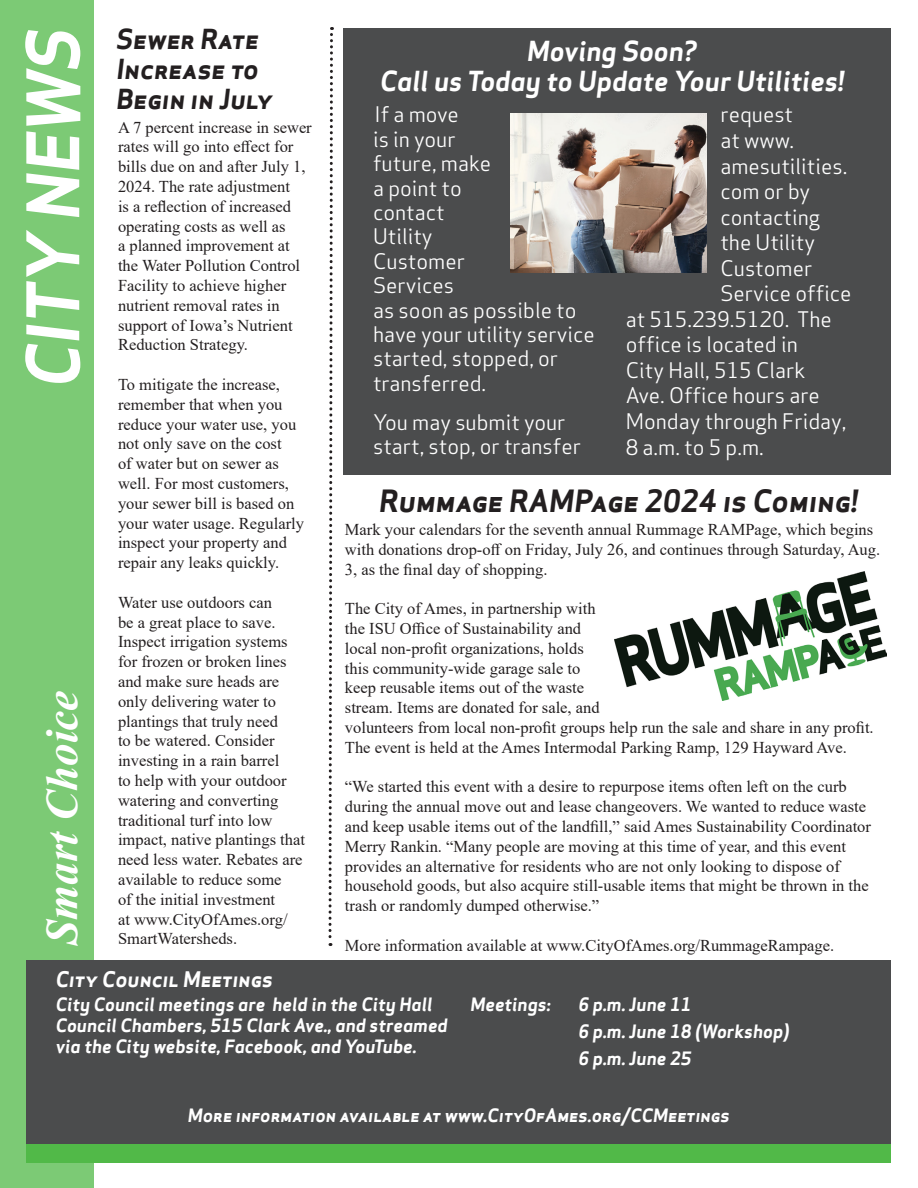
<style>
.page{position:relative;width:918px;height:1188px;background:#fff}
.page>*{position:absolute;margin:0;border:0;box-sizing:border-box;transform-origin:0 0}
.t1{font:italic 700 70.5px "Apex Sans";color:#fff}
.t2{font:italic 700 45px "Times New Roman";color:#fff}
.t3{font:italic 700 30px "Apex Sans";color:#231f20}
.t4{font:italic 700 27px/30px "Apex Sans";color:#fff;text-align:center}
.t5{font:italic 700 27px/30px "Apex Sans";color:#231f20}
.t6{font:21px/24.5px "Apex Sans";color:#fff}
.t7{font:italic 700 21px "Apex Sans";color:#fff}
.t8{font:italic 700 18px/21px "Apex Sans";color:#fff}
.t9{font:16.5px/19.8px "Times New Roman";color:#231f20}
</style>
<div class="page">
<svg style="left:328px;top:27px;width:6px;height:919px"></svg>
<div style="left:0;top:0;width:94px;height:1188px;background:#7cca75"></div>
<div style="left:27px;top:1144px;width:864px;height:19px;background:#51b948"></div>
<div style="left:27px;top:960px;width:864px;height:183px;background:#4b4c4d"></div>
<div style="left:343px;top:28px;width:548px;height:447px;background:#4b4c4d"></div>
<img style="left:511px;top:113px;width:196px;height:159px">
<img style="left:615px;top:571px;width:272px;height:129px">
<p class="t1" style="left:8px;top:387px;width:361px;rotate:-90deg">CITY NEWS</p>
<p class="t2" style="left:31px;top:945px;width:255px;rotate:-90deg">Smart Choice</p>
<p class="t5" style="left:117px;top:24px;width:158px">Sewer Rate<br>Increase to<br>Begin in July</p>
<p class="t9" style="left:118px;top:117px;width:195px">A 7 percent increase in sewer rates will go into effect for bills due on and after July 1,<br>2024. The rate adjustment<br>is a reflection of increased operating costs as well as<br>a planned improvement at the Water Pollution Control<br>Facility to achieve higher nutrient removal rates in support of Iowa’s Nutrient<br>Reduction Strategy.</p>
<p class="t9" style="left:118px;top:374px;width:188px">To mitigate the increase, remember that when you reduce your water use, you not only save on the cost<br>of water but on sewer as well. For most customers, your sewer bill is based on your water usage. Regularly inspect your property and repair any leaks quickly.</p>
<p class="t9" style="left:118px;top:592px;width:188px">Water use outdoors can<br>be a great place to save.<br>Inspect irrigation systems for frozen or broken lines and make sure heads are only delivering water to plantings that truly need<br>to be watered. Consider investing in a rain barrel<br>to help with your outdoor watering and converting traditional turf into low impact, native plantings that need less water. Rebates are available to reduce some<br>of the initial investment<br>at www.CityOfAmes.org/<br>SmartWatersheds.</p>
<p class="t7" style="left:56px;top:965px;width:219px">City Council Meetings</p>
<p class="t4" style="left:380px;top:36px;width:466px">Moving Soon?<br>Call us Today to Update Your Utilities!</p>
<p class="t6" style="left:373px;top:101px;width:223px">If a move<br>is in your<br>future, make<br>a point to<br>contact<br>Utility<br>Customer<br>Services<br>as soon as possible to have your utility service started, stopped, or transferred.</p>
<p class="t6" style="left:373px;top:408px;width:209px">You may submit your start, stop, or transfer</p>
<p class="t6" style="left:720px;top:101px;width:74px">request</p>
<p class="t6" style="left:720px;top:126px;width:75px">at www.</p>
<p class="t6" style="left:720px;top:152px;width:128px">amesutilities.</p>
<p class="t6" style="left:720px;top:177px;width:91px">com or by</p>
<p class="t6" style="left:720px;top:203px;width:101px">contacting</p>
<p class="t6" style="left:720px;top:228px;width:96px">the Utility</p>
<p class="t6" style="left:720px;top:254px;width:93px">Customer</p>
<p class="t6" style="left:720px;top:279px;width:133px">Service office</p>
<p class="t6" style="left:626px;top:305px;width:208px">at 515.239.5120. The</p>
<p class="t6" style="left:626px;top:330px;width:174px">office is located in</p>
<p class="t6" style="left:626px;top:356px;width:181px">City Hall, 515 Clark</p>
<p class="t6" style="left:626px;top:382px;width:196px">Ave. Office hours are</p>
<p class="t6" style="left:626px;top:407px;width:222px">Monday through Friday,</p>
<p class="t6" style="left:626px;top:433px;width:139px">8 a.m. to 5 p.m.</p>
<p class="t3" style="left:379px;top:482px;width:480px">Rummage RAMPage 2024 is Coming!</p>
<p class="t9" style="left:345px;top:519px;width:537px">Mark your calendars for the seventh annual Rummage RAMPage, which begins with donations drop-off on Friday, July 26, and continues through Saturday, Aug.<br>3, as the final day of shopping.</p>
<p class="t9" style="left:345px;top:598px;width:530px">The City of Ames, in partnership with<br>the ISU Office of Sustainability and<br>local non-profit organizations, holds<br>this community-wide garage sale to<br>keep reusable items out of the waste<br>stream. Items are donated for sale, and<br>volunteers from local non-profit groups help run the sale and share in any profit.<br>The event is held at the Ames Intermodal Parking Ramp, 129 Hayward Ave.</p>
<p class="t9" style="left:345px;top:776px;width:528px">“We started this event with a desire to repurpose items often left on the curb during the annual move out and lease changeovers. We wanted to reduce waste and keep usable items out of the landfill,” said Ames Sustainability Coordinator Merry Rankin. “Many people are moving at this time of year, and this event provides an alternative for residents who are not only looking to dispose of household goods, but also acquire still-usable items that might be thrown in the trash or randomly dumped otherwise.”</p>
<p class="t9" style="left:345px;top:935px;width:491px">More information available at www.CityOfAmes.org/RummageRampage.</p>
<p class="t8" style="left:56px;top:994px;width:393px">City Council meetings are held in the City Hall<br>Council Chambers, 515 Clark Ave., and streamed via the City website, Facebook, and YouTube.</p>
<p class="t8" style="left:470px;top:994px;width:82px">Meetings:</p>
<p class="t8" style="left:578px;top:994px;width:115px">6 p.m. June 11</p>
<p class="t8" style="left:578px;top:1021px;width:213px">6 p.m. June 18 (Workshop)</p>
<p class="t8" style="left:578px;top:1048px;width:115px">6 p.m. June 25</p>
<p class="t8" style="left:188px;top:1105px;width:544px">More information available at www.CityOfAmes.org/CCMeetings</p>
</div>
